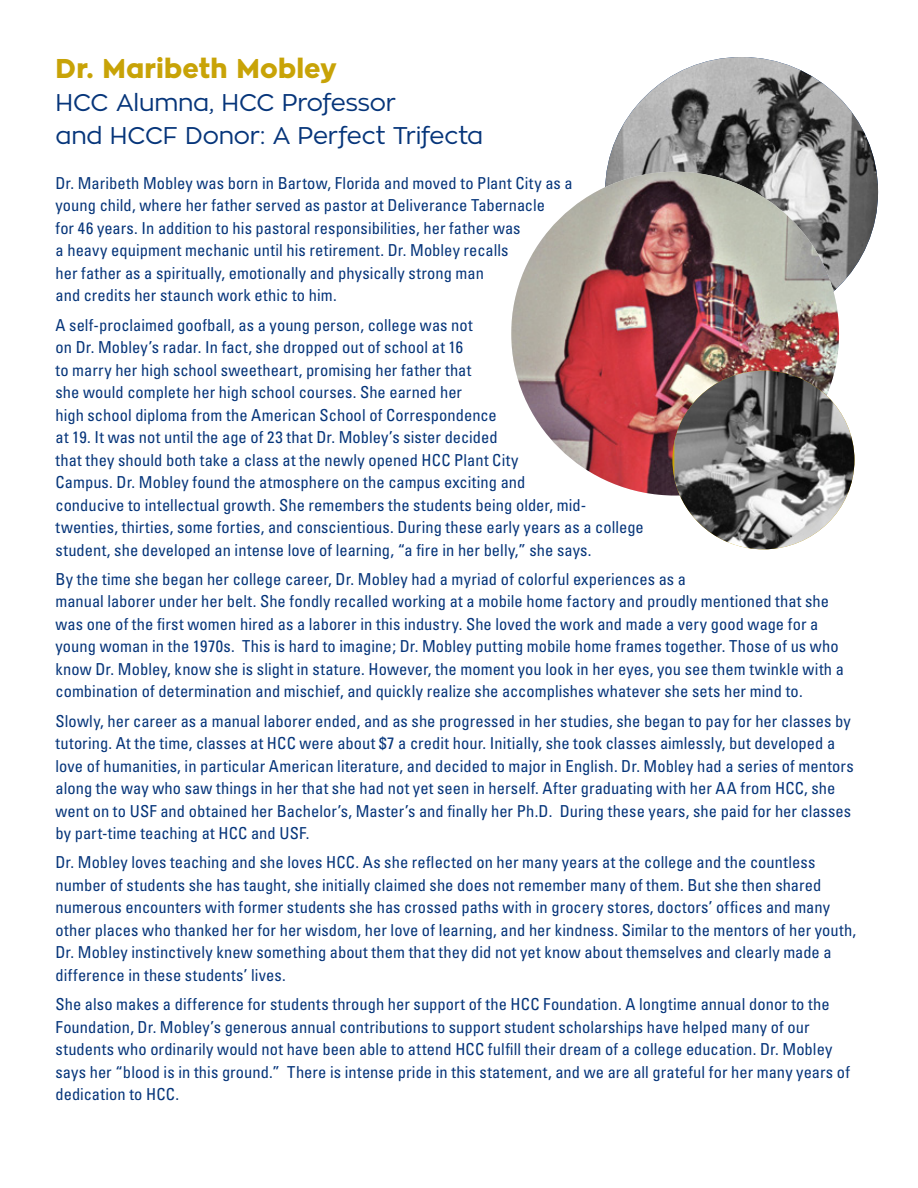
<style>
.page{position:relative;width:918px;height:1188px;background:#fff}
.page>*{position:absolute;margin:0;border:0;box-sizing:border-box;transform-origin:0 0}
.t1{font:800 27px "Zona Pro";letter-spacing:.005em;color:#c8a307}
.t2{font:24px/33px "Zona Pro";letter-spacing:-.01em;color:#06357a}
.t3{font:condensed 16.5px/22.5px "Univers";letter-spacing:.005em;color:#06357a}
</style>
<div class="page">
<img style="left:606px;top:57px;width:272px;height:229px">
<img style="left:511px;top:172px;width:328px;height:324px">
<img style="left:674px;top:371px;width:180px;height:178px">
<h1 class="t1" style="left:56px;top:50px;width:283px">Dr. Maribeth Mobley</h1>
<h2 class="t2" style="left:56px;top:86px;width:429px">HCC Alumna, HCC Professor<br>and HCCF Donor: A Perfect Trifecta</h2>
<p class="t3" style="left:56px;top:171px;width:519px">Dr. Maribeth Mobley was born in Bartow, Florida and moved to Plant City as a young child, where her father served as pastor at Deliverance Tabernacle<br>for 46 years. In addition to his pastoral responsibilities, her father was<br>a heavy equipment mechanic until his retirement. Dr. Mobley recalls<br>her father as a spiritually, emotionally and physically strong man<br>and credits her staunch work ethic to him.</p>
<p class="t3" style="left:56px;top:313px;width:590px">A self-proclaimed goofball, as a young person, college was not<br>on Dr. Mobley’s radar. In fact, she dropped out of school at 16<br>to marry her high school sweetheart, promising her father that<br>she would complete her high school courses. She earned her<br>high school diploma from the American School of Correspondence<br>at 19. It was not until the age of 23 that Dr. Mobley’s sister decided<br>that they should both take a class at the newly opened HCC Plant City<br>Campus. Dr. Mobley found the atmosphere on the campus exciting and<br>conducive to intellectual growth. She remembers the students being older, mid&shy;twenties, thirties, some forties, and conscientious. During these early years as a college student, she developed an intense love of learning, “a fire in her belly,” she says.</p>
<p class="t3" style="left:56px;top:568px;width:790px">By the time she began her college career, Dr. Mobley had a myriad of colorful experiences as a<br>manual laborer under her belt. She fondly recalled working at a mobile home factory and proudly mentioned that she was one of the first women hired as a laborer in this industry. She loved the work and made a very good wage for a young woman in the 1970s. This is hard to imagine; Dr. Mobley putting mobile home frames together. Those of us who know Dr. Mobley, know she is slight in stature. However, the moment you look in her eyes, you see them twinkle with a combination of determination and mischief, and quickly realize she accomplishes whatever she sets her mind to.</p>
<p class="t3" style="left:56px;top:709px;width:800px">Slowly, her career as a manual laborer ended, and as she progressed in her studies, she began to pay for her classes by tutoring. At the time, classes at HCC were about $7 a credit hour. Initially, she took classes aimlessly, but developed a love of humanities, in particular American literature, and decided to major in English. Dr. Mobley had a series of mentors along the way who saw things in her that she had not yet seen in herself. After graduating with her AA from HCC, she went on to USF and obtained her Bachelor’s, Master’s and finally her Ph.D. During these years, she paid for her classes by part-time teaching at HCC and USF.</p>
<p class="t3" style="left:56px;top:851px;width:802px">Dr. Mobley loves teaching and she loves HCC. As she reflected on her many years at the college and the countless number of students she has taught, she initially claimed she does not remember many of them. But she then shared numerous encounters with former students she has crossed paths with in grocery stores, doctors’ offices and many other places who thanked her for her wisdom, her love of learning, and her kindness. Similar to the mentors of her youth, Dr. Mobley instinctively knew something about them that they did not yet know about themselves and clearly made a difference in these students’ lives.</p>
<p class="t3" style="left:56px;top:993px;width:796px">She also makes a difference for students through her support of the HCC Foundation. A longtime annual donor to the Foundation, Dr. Mobley’s generous annual contributions to support student scholarships have helped many of our students who ordinarily would not have been able to attend HCC fulfill their dream of a college education. Dr. Mobley says her “blood is in this ground.” There is intense pride in this statement, and we are all grateful for her many years of dedication to HCC.</p>
</div>
